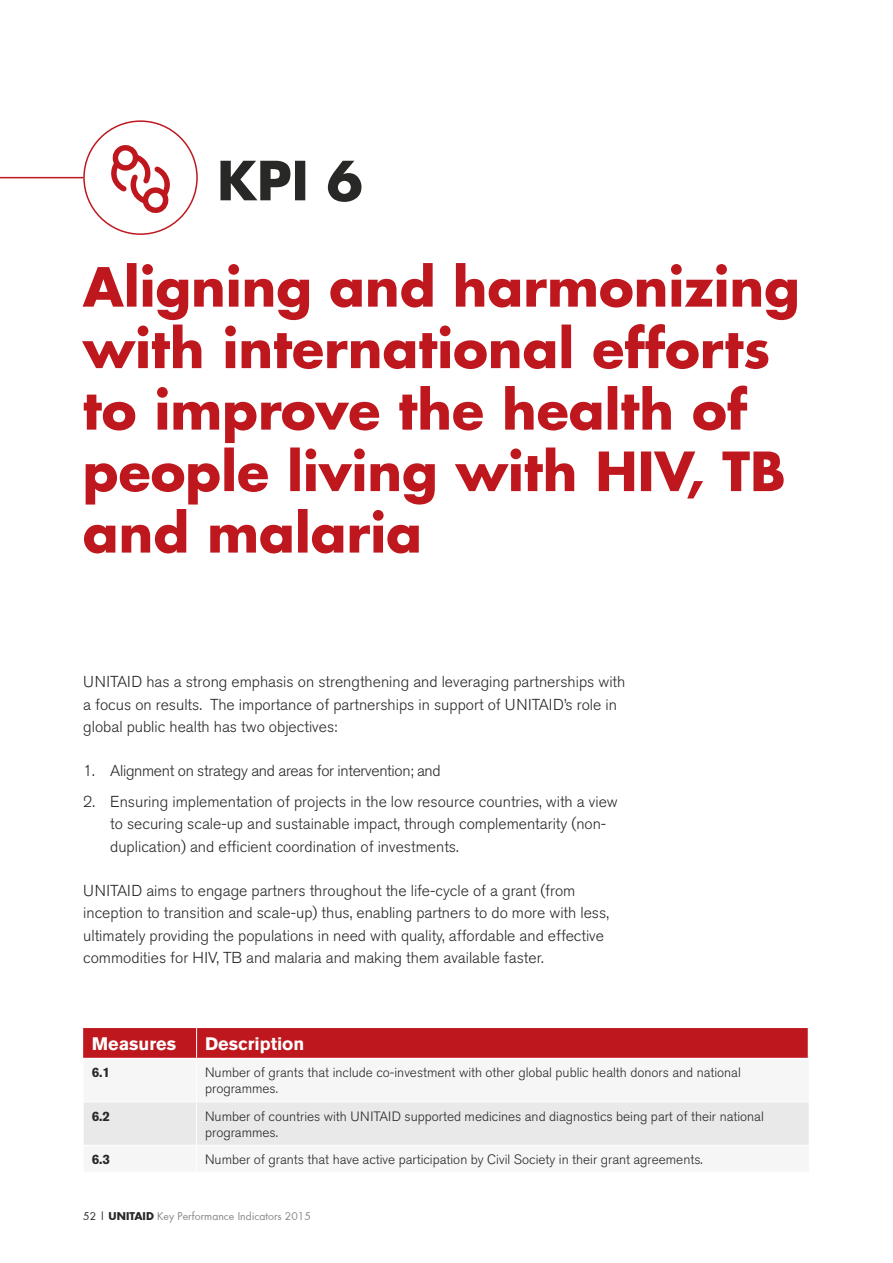
<style>
.page{position:relative;width:893px;height:1263px;background:#fff}
.page>*{position:absolute;margin:0;border:0;box-sizing:border-box;transform-origin:0 0}
.t1{font:700 52.5px/61.5px "Futura";color:#be181e}
.t2{font:700 52.5px "Futura";color:#282827}
.t3{font:700 18px "Akzidenz Grotesk BQ";color:#fff}
.t4{font:300 15.75px/22.5px "Akzidenz Grotesk BQ";color:#282827}
.t5{font:300 15.75px "Akzidenz Grotesk BQ";letter-spacing:-.02em;color:#282827}
.t6{font:300 13.5px/16.2px "Akzidenz Grotesk BQ";color:#282827}
.t7{font:700 13.5px "Akzidenz Grotesk BQ";color:#282827}
.t8{font:10.5px "Futura";color:#878787}
.s1{color:#282827}
.s2{font-weight:700;color:#282827}
</style>
<div class="page">
<div style="left:83px;top:120px;width:115px;height:115px;border:2px solid #be181e;border-radius:50%"></div>
<hr style="left:0;top:177px;width:84px;height:1px;background:#be181e">
<svg style="left:111px;top:145px;width:59px;height:68px"></svg>
<svg style="left:83px;top:1028px;width:725px;height:30px;background:#be191f"></svg>
<div style="left:84px;top:1102px;width:725px;height:43px;background:#e9e9e9"></div>
<hr style="left:196px;top:1102px;width:1px;height:43px;background:#fff">
<hr style="left:196px;top:1028px;width:1px;height:30px;background:#fff">
<h1 class="t2" style="left:217px;top:144px;width:147px">KPI 6</h1>
<h1 class="t1" style="left:83px;top:255px;width:718px">Aligning and harmonizing with international efforts to improve the health of people living with HIV, TB and malaria</h1>
<p class="t4" style="left:83px;top:671px;width:544px">UNITAID has a strong emphasis on strengthening and leveraging partnerships with a focus on results. The importance of partnerships in support of UNITAID’s role in global public health has two objectives:</p>
<p class="t5" style="left:83px;top:761px;width:359px">1. Alignment on strategy and areas for intervention; and</p>
<p class="t4" style="left:110px;top:790px;width:509px;text-indent:-27px">2. Ensuring implementation of projects in the low resource countries, with a view to securing scale-up and sustainable impact, through complementarity (non&shy;duplication) and efficient coordination of investments.</p>
<p class="t4" style="left:83px;top:879px;width:527px">UNITAID aims to engage partners throughout the life-cycle of a grant (from inception to transition and scale-up) thus, enabling partners to do more with less, ultimately providing the populations in need with quality, affordable and effective commodities for HIV, TB and malaria and making them available faster.</p>
<p class="t3" style="left:92px;top:1033px;width:86px">Measures</p>
<p class="t3" style="left:205px;top:1033px;width:101px">Description</p>
<p class="t7" style="left:92px;top:1065px;width:20px">6.1</p>
<p class="t6" style="left:205px;top:1065px;width:537px">Number of grants that include co-investment with other global public health donors and national programmes.</p>
<p class="t7" style="left:92px;top:1108px;width:20px">6.2</p>
<p class="t6" style="left:205px;top:1108px;width:560px">Number of countries with UNITAID supported medicines and diagnostics being part of their national programmes.</p>
<p class="t7" style="left:92px;top:1151px;width:20px">6.3</p>
<p class="t6" style="left:205px;top:1151px;width:499px">Number of grants that have active participation by Civil Society in their grant agreements.</p>
<p class="t8" style="left:83px;top:1209px;width:229px"><span class="s1">52 |</span> <span class="s2">UNITAID</span> Key Performance Indicators 2015</p>
</div>
